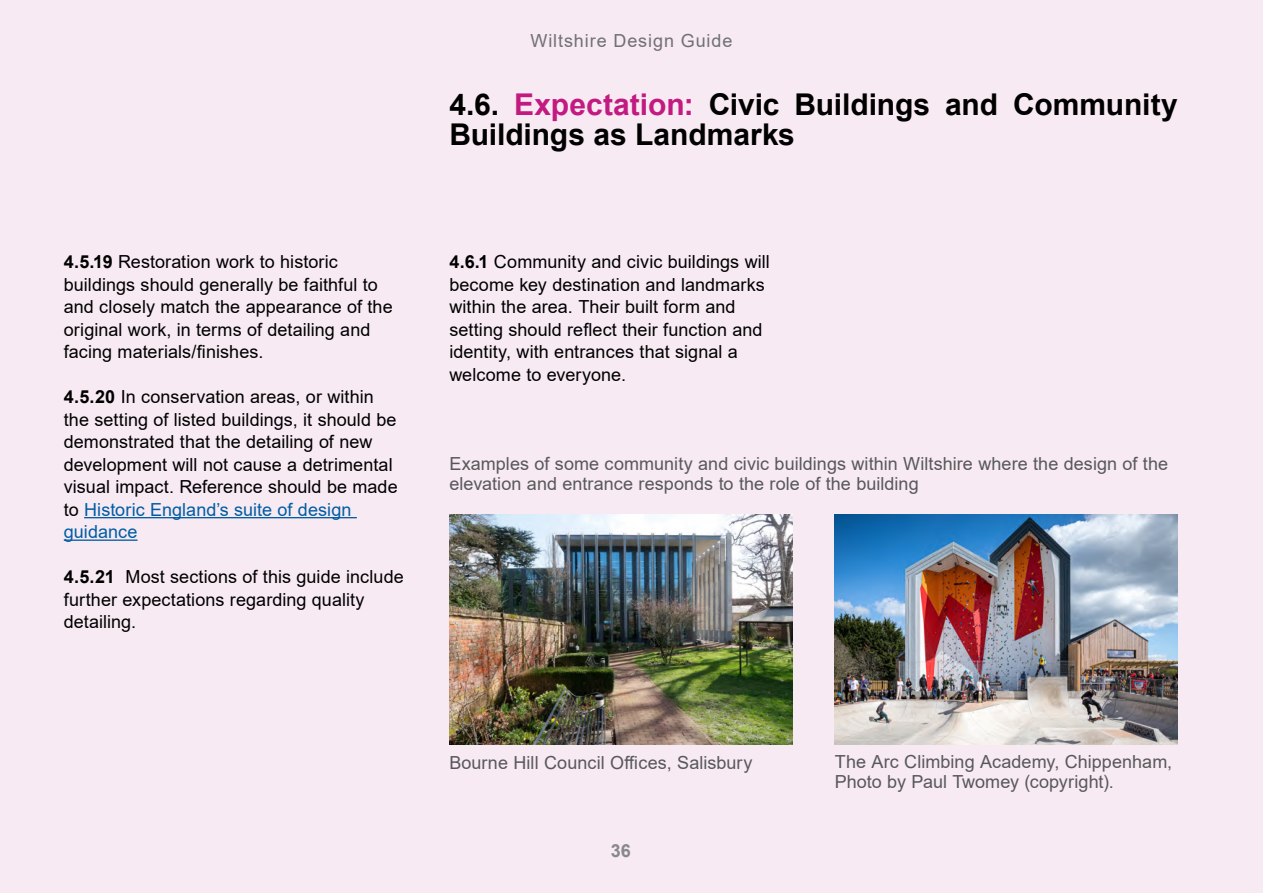
<style>
.page{position:relative;width:1263px;height:893px;background:#f7eaf2}
.page>*{position:absolute;margin:0;border:0;box-sizing:border-box;transform-origin:0 0}
.H3_sub_headline{font:700 30px/30px "Arial";letter-spacing:-.005em;color:#000}
.body_copy{font:18px/22.5px "Arial";letter-spacing:.005em;color:#000}
.t1{font:18px/20.2px "Arial";letter-spacing:.005em;color:#58585a}
.t2{font:18px "Arial";letter-spacing:.05em;color:#707172}
.t3{font:700 18px "Arial";color:#87888a}
.s1{font-weight:700}
.s2{color:#005da4}
.s3{color:#c31a81}
</style>
<div class="page">
<hr style="left:84px;top:517px;width:273px;height:1px;background:#005da4">
<hr style="left:64px;top:539px;width:74px;height:2px;background:#005da4">
<img style="left:449px;top:514px;width:343px;height:230px">
<img style="left:835px;top:514px;width:343px;height:230px">
<p class="body_copy" style="left:64px;top:251px;width:330px"><span class="s1">4.5.19</span> Restoration work to historic buildings should generally be faithful to and closely match the appearance of the original work, in terms of detailing and facing materials/finishes.</p>
<p class="body_copy" style="left:64px;top:386px;width:335px"><span class="s1">4.5.20</span> In conservation areas, or within the setting of listed buildings, it should be demonstrated that the detailing of new development will not cause a detrimental visual impact. Reference should be made to <span class="s2">Historic England’s suite of design guidance</span></p>
<p class="body_copy" style="left:64px;top:566px;width:341px"><span class="s1">4.5.21</span> Most sections of this guide include further expectations regarding quality detailing.</p>
<p class="t2" style="left:530px;top:28px;width:203px">Wiltshire Design Guide</p>
<h3 class="H3_sub_headline" style="left:449px;top:90px;width:730px">4.6. <span class="s3">Expectation:</span> Civic Buildings and Community<br>Buildings as Landmarks</h3>
<p class="body_copy" style="left:449px;top:251px;width:322px"><span class="s1">4.6.1</span> Community and civic buildings will become key destination and landmarks within the area. Their built form and setting should reflect their function and identity, with entrances that signal a welcome to everyone.</p>
<p class="t1" style="left:449px;top:454px;width:720px">Examples of some community and civic buildings within Wiltshire where the design of the elevation and entrance responds to the role of the building</p>
<p class="t1" style="left:449px;top:752px;width:305px">Bourne Hill Council Offices, Salisbury</p>
<p class="t1" style="left:835px;top:751px;width:339px">The Arc Climbing Academy, Chippenham,<br>Photo by Paul Twomey (copyright).</p>
<p class="t3" style="left:611px;top:838px;width:22px">36</p>
</div>
